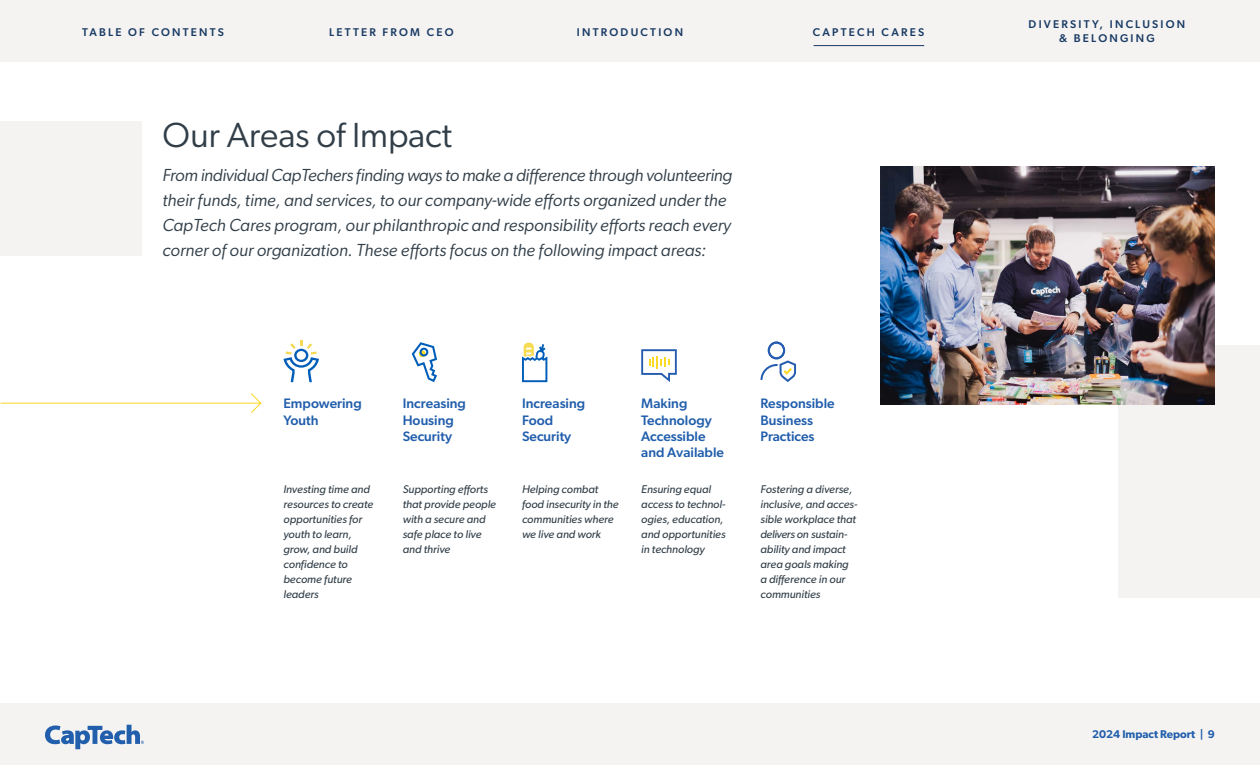
<style>
.page{position:relative;width:1260px;height:765px;background:#fff}
.page>*{position:absolute;margin:0;border:0;box-sizing:border-box;transform-origin:0 0}
.t1{font:35px "Gibson";color:#313e48}
.t2{font:italic 17.5px/25px "Gibson";color:#313e48}
.t3{font:500 13.75px/16.2px "Gibson";color:#215eac}
.t4{font:italic 11.25px/15px "Gibson";color:#313e48}
.t5{font:500 11.25px/13.5px "Gibson";letter-spacing:.2em;color:#173963;text-align:center}
.t6{font:600 11.25px "Gibson";color:#215eac}
</style>
<div class="page">
<div style="left:0;top:704px;width:1260px;height:61px;background:#f4f3f2"></div>
<svg style="left:45px;top:725px;width:99px;height:24px"></svg>
<div style="left:1px;top:0;width:1259px;height:61px;background:#f4f3f2"></div>
<hr style="left:814px;top:45px;width:110px;height:1px;background:#173963">
<div style="left:0;top:121px;width:142px;height:135px;background:#f4f3f2"></div>
<div style="left:1118px;top:346px;width:142px;height:252px;background:#f4f3f2"></div>
<svg style="left:0;top:393px;width:262px;height:20px"></svg>
<svg style="left:284px;top:341px;width:35px;height:41px"></svg>
<svg style="left:412px;top:342px;width:25px;height:40px"></svg>
<svg style="left:522px;top:343px;width:25px;height:39px"></svg>
<svg style="left:641px;top:349px;width:36px;height:33px"></svg>
<svg style="left:761px;top:342px;width:35px;height:40px"></svg>
<img style="left:880px;top:167px;width:335px;height:238px">
<p class="t5" style="left:82px;top:25px;width:143px">TABLE OF CONTENTS</p>
<p class="t5" style="left:329px;top:25px;width:126px">LETTER FROM CEO</p>
<p class="t5" style="left:577px;top:25px;width:108px">INTRODUCTION</p>
<p class="t5" style="left:813px;top:25px;width:113px">CAPTECH CARES</p>
<p class="t5" style="left:1029px;top:17px;width:158px">DIVERSITY, INCLUSION &amp; BELONGING</p>
<h1 class="t1" style="left:162px;top:114px;width:291px">Our Areas of Impact</h1>
<p class="t2" style="left:162px;top:162px;width:571px">From individual CapTechers finding ways to make a difference through volunteering their funds, time, and services, to our company-wide efforts organized under the CapTech Cares program, our philanthropic and responsibility efforts reach every corner of our organization. These efforts focus on the following impact areas:</p>
<p class="t3" style="left:284px;top:395px;width:80px">Empowering<br>Youth</p>
<p class="t3" style="left:403px;top:395px;width:65px">Increasing<br>Housing<br>Security</p>
<p class="t3" style="left:522px;top:395px;width:65px">Increasing<br>Food<br>Security</p>
<p class="t3" style="left:641px;top:395px;width:84px">Making<br>Technology<br>Accessible and Available</p>
<p class="t3" style="left:761px;top:395px;width:76px">Responsible<br>Business<br>Practices</p>
<p class="t4" style="left:284px;top:481px;width:91px">Investing time and resources to create opportunities for youth to learn, grow, and build confidence to become future leaders</p>
<p class="t4" style="left:403px;top:481px;width:95px">Supporting efforts that provide people with a secure and safe place to live and thrive</p>
<p class="t4" style="left:522px;top:481px;width:98px">Helping combat food insecurity in the communities where we live and work</p>
<p class="t4" style="left:641px;top:481px;width:86px">Ensuring equal access to technol&shy;ogies, education, and opportunities in technology</p>
<p class="t4" style="left:761px;top:481px;width:98px">Fostering a diverse, inclusive, and acces&shy;sible workplace that delivers on sustain&shy;ability and impact area goals making a difference in our communities</p>
<p class="t6" style="left:1092px;top:727px;width:124px">2024 Impact Report | 9</p>
</div>
